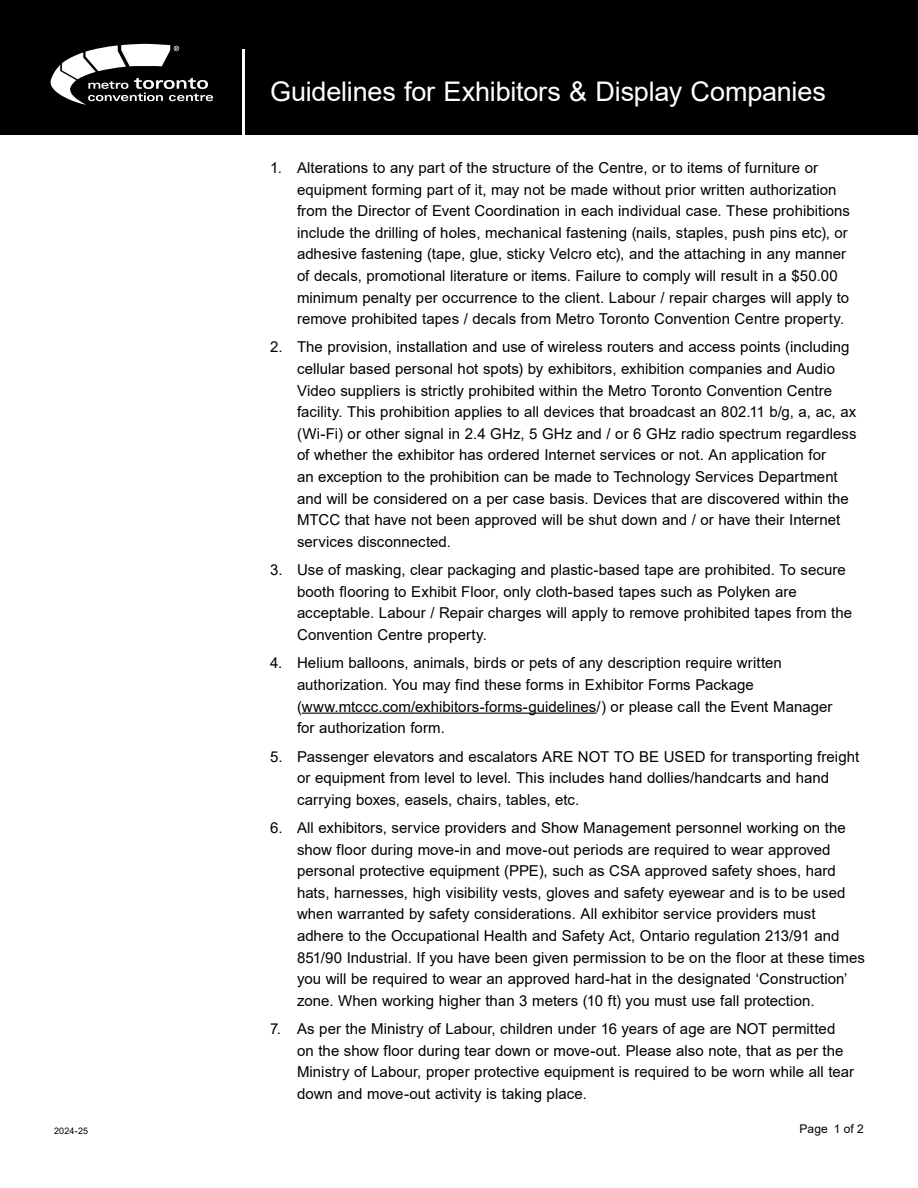
<style>
.page{position:relative;width:918px;height:1188px;background:#fff}
.page>*{position:absolute;margin:0;border:0;box-sizing:border-box;transform-origin:0 0}
.t1{font:27px "Arial";letter-spacing:-.01em;color:#fff}
.t2{font:15px/21.6px "Arial";letter-spacing:.005em;color:#000}
.t3{font:12px "Arial";letter-spacing:.01em;color:#000}
.t4{font:9px "Arial";letter-spacing:.02em;color:#000}
</style>
<div class="page">
<div style="left:0;top:0;width:918px;height:135px;background:#000"></div>
<svg style="left:50px;top:44px;width:163px;height:61px"></svg>
<hr style="left:242px;top:49px;width:2px;height:86px;background:#fff">
<hr style="left:302px;top:713px;width:295px;height:1px;background:#000">
<h1 class="t1" style="left:270px;top:73px;width:557px">Guidelines for Exhibitors &amp; Display Companies</h1>
<p class="t2" style="left:297px;top:157px;width:555px;text-indent:-27px">1. Alterations to any part of the structure of the Centre, or to items of furniture or equipment forming part of it, may not be made without prior written authorization from the Director of Event Coordination in each individual case. These prohibitions include the drilling of holes, mechanical fastening (nails, staples, push pins etc), or adhesive fastening (tape, glue, sticky Velcro etc), and the attaching in any manner of decals, promotional literature or items. Failure to comply will result in a $50.00 minimum penalty per occurrence to the client. Labour / repair charges will apply to remove prohibited tapes / decals from Metro Toronto Convention Centre property.</p>
<p class="t2" style="left:297px;top:336px;width:561px;text-indent:-27px">2. The provision, installation and use of wireless routers and access points (including cellular based personal hot spots) by exhibitors, exhibition companies and Audio Video suppliers is strictly prohibited within the Metro Toronto Convention Centre facility. This prohibition applies to all devices that broadcast an 802.11 b/g, a, ac, ax (Wi-Fi) or other signal in 2.4 GHz, 5 GHz and / or 6 GHz radio spectrum regardless of whether the exhibitor has ordered Internet services or not. An application for<br>an exception to the prohibition can be made to Technology Services Department and will be considered on a per case basis. Devices that are discovered within the MTCC that have not been approved will be shut down and / or have their Internet services disconnected.</p>
<p class="t2" style="left:297px;top:559px;width:557px;text-indent:-27px">3. Use of masking, clear packaging and plastic-based tape are prohibited. To secure booth flooring to Exhibit Floor, only cloth-based tapes such as Polyken are acceptable. Labour / Repair charges will apply to remove prohibited tapes from the Convention Centre property.</p>
<p class="t2" style="left:297px;top:652px;width:537px;text-indent:-27px">4. Helium balloons, animals, birds or pets of any description require written authorization. You may find these forms in Exhibitor Forms Package (www.mtccc.com/exhibitors-forms-guidelines/) or please call the Event Manager for authorization form.</p>
<p class="t2" style="left:297px;top:745px;width:564px;text-indent:-27px">5. Passenger elevators and escalators ARE NOT TO BE USED for transporting freight or equipment from level to level. This includes hand dollies/handcarts and hand carrying boxes, easels, chairs, tables, etc.</p>
<p class="t2" style="left:297px;top:817px;width:570px;text-indent:-27px">6. All exhibitors, service providers and Show Management personnel working on the show floor during move-in and move-out periods are required to wear approved personal protective equipment (PPE), such as CSA approved safety shoes, hard hats, harnesses, high visibility vests, gloves and safety eyewear and is to be used when warranted by safety considerations. All exhibitor service providers must adhere to the Occupational Health and Safety Act, Ontario regulation 213/91 and 851/90 Industrial. If you have been given permission to be on the floor at these times you will be required to wear an approved hard-hat in the designated ‘Construction’ zone. When working higher than 3 meters (10 ft) you must use fall protection.</p>
<p class="t2" style="left:297px;top:1018px;width:559px;text-indent:-27px">7. As per the Ministry of Labour, children under 16 years of age are NOT permitted on the show floor during tear down or move-out. Please also note, that as per the Ministry of Labour, proper protective equipment is required to be worn while all tear down and move-out activity is taking place.</p>
<p class="t4" style="left:54px;top:1124px;width:36px">2024-25</p>
<p class="t3" style="left:800px;top:1121px;width:66px">Page 1 of 2</p>
</div>
